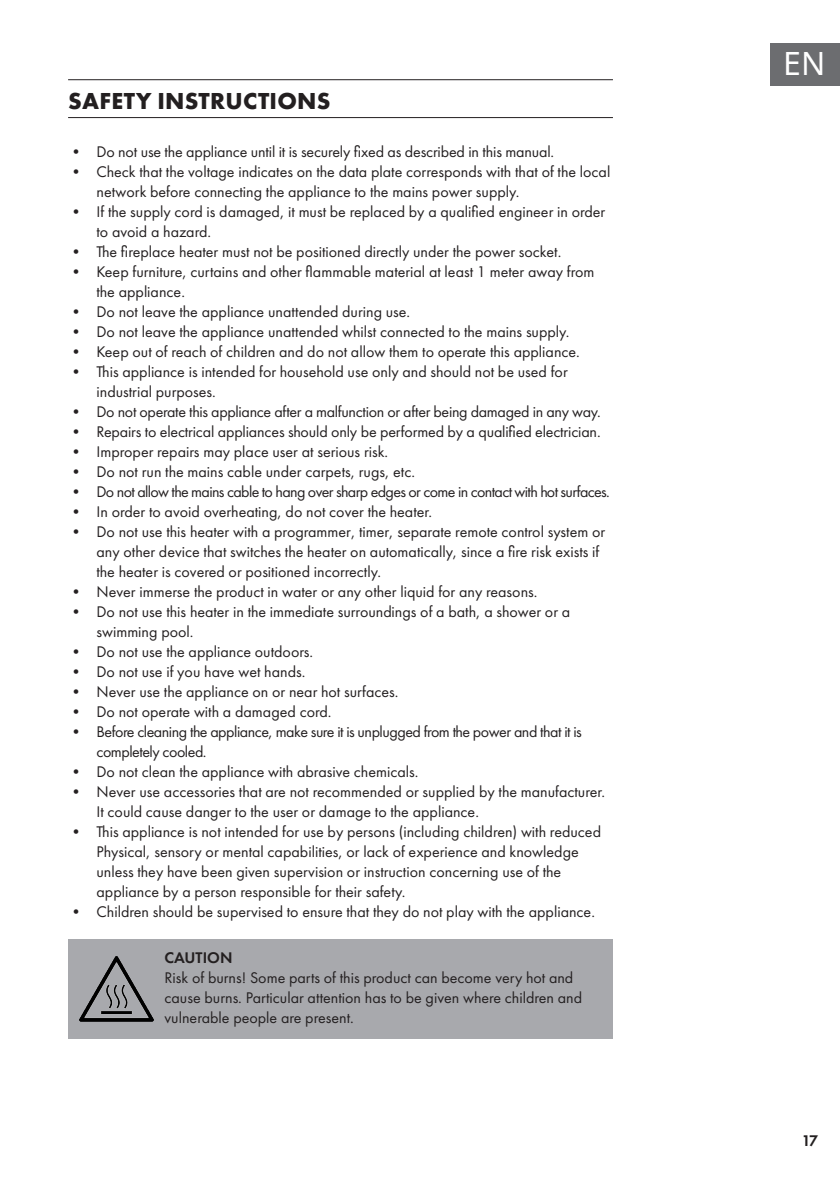
<style>
.page{position:relative;width:840px;height:1191px;background:#fff}
.page>*{position:absolute;margin:0;border:0;box-sizing:border-box;transform-origin:0 0}
.t1{font:32px "Noto Sans";color:#fff}
.t2{font:700 24px "Futura PTW08";letter-spacing:.01em;color:#231f20}
.t3{font:16px/20px "Futura PTW08";color:#231f20}
.t4{font:16px/20px "Futura PTW08";letter-spacing:-.03em;color:#231f20}
.t5{font:16px "Futura PTW08";letter-spacing:-.04em;color:#231f20}
.t6{font:16px "Futura PTW08";letter-spacing:-.02em;color:#231f20}
.t7{font:600 16px "Futura PTW08";color:#231f20}
</style>
<div class="page">
<div style="left:770px;top:43px;width:69px;height:42px;background:#6c6d70"></div>
<hr style="left:68px;top:79px;width:544px;height:1px;background:#231f20">
<hr style="left:68px;top:117px;width:544px;height:1px;background:#231f20">
<div style="left:68px;top:939px;width:544px;height:99px;background:#a8a9ad"></div>
<img style="left:79px;top:956px;width:74px;height:65px">
<h2 class="t2" style="left:68px;top:85px;width:264px">SAFETY INSTRUCTIONS</h2>
<p class="t3" style="left:68px;top:141px;width:487px">• Do not use the appliance until it is securely fixed as described in this manual.</p>
<p class="t3" style="left:96px;top:161px;width:515px;text-indent:-28px">• Check that the voltage indicates on the data plate corresponds with that of the local network before connecting the appliance to the mains power supply.</p>
<p class="t3" style="left:96px;top:201px;width:510px;text-indent:-28px">• If the supply cord is damaged, it must be replaced by a qualified engineer in order to avoid a hazard.</p>
<p class="t3" style="left:68px;top:241px;width:494px">• The fireplace heater must not be positioned directly under the power socket.</p>
<p class="t3" style="left:96px;top:261px;width:499px;text-indent:-28px">• Keep furniture, curtains and other flammable material at least 1 meter away from the appliance.</p>
<p class="t3" style="left:68px;top:301px;width:343px">• Do not leave the appliance unattended during use.</p>
<p class="t3" style="left:68px;top:321px;width:502px">• Do not leave the appliance unattended whilst connected to the mains supply.</p>
<p class="t3" style="left:68px;top:341px;width:513px">• Keep out of reach of children and do not allow them to operate this appliance.</p>
<p class="t3" style="left:96px;top:361px;width:472px;text-indent:-28px">• This appliance is intended for household use only and should not be used for industrial purposes.</p>
<p class="t6" style="left:68px;top:402px;width:534px">• Do not operate this appliance after a malfunction or after being damaged in any way.</p>
<p class="t3" style="left:68px;top:421px;width:533px">• Repairs to electrical appliances should only be performed by a qualified electrician.</p>
<p class="t3" style="left:68px;top:441px;width:321px">• Improper repairs may place user at serious risk.</p>
<p class="t3" style="left:68px;top:461px;width:348px">• Do not run the mains cable under carpets, rugs, etc.</p>
<p class="t5" style="left:68px;top:482px;width:543px">• Do not allow the mains cable to hang over sharp edges or come in contact with hot surfaces.</p>
<p class="t3" style="left:68px;top:501px;width:365px">• In order to avoid overheating, do not cover the heater.</p>
<p class="t3" style="left:96px;top:521px;width:510px;text-indent:-28px">• Do not use this heater with a programmer, timer, separate remote control system or any other device that switches the heater on automatically, since a fire risk exists if the heater is covered or positioned incorrectly.</p>
<p class="t3" style="left:68px;top:581px;width:470px">• Never immerse the product in water or any other liquid for any reasons.</p>
<p class="t3" style="left:96px;top:601px;width:475px;text-indent:-28px">• Do not use this heater in the immediate surroundings of a bath, a shower or a swimming pool.</p>
<p class="t3" style="left:68px;top:641px;width:246px">• Do not use the appliance outdoors.</p>
<p class="t3" style="left:68px;top:661px;width:239px">• Do not use if you have wet hands.</p>
<p class="t3" style="left:68px;top:681px;width:332px">• Never use the appliance on or near hot surfaces.</p>
<p class="t3" style="left:68px;top:701px;width:265px">• Do not operate with a damaged cord.</p>
<p class="t4" style="left:96px;top:721px;width:486px;text-indent:-28px">• Before cleaning the appliance, make sure it is unplugged from the power and that it is completely cooled.</p>
<p class="t3" style="left:68px;top:761px;width:351px">• Do not clean the appliance with abrasive chemicals.</p>
<p class="t3" style="left:96px;top:781px;width:510px;text-indent:-28px">• Never use accessories that are not recommended or supplied by the manufacturer.<br>It could cause danger to the user or damage to the appliance.</p>
<p class="t3" style="left:96px;top:821px;width:506px;text-indent:-28px">• This appliance is not intended for use by persons (including children) with reduced Physical, sensory or mental capabilities, or lack of experience and knowledge unless they have been given supervision or instruction concerning use of the appliance by a person responsible for their safety.</p>
<p class="t3" style="left:68px;top:901px;width:528px">• Children should be supervised to ensure that they do not play with the appliance.</p>
<p class="t7" style="left:164px;top:947px;width:69px">CAUTION</p>
<p class="t3" style="left:164px;top:967px;width:419px">Risk of burns! Some parts of this product can become very hot and cause burns. Particular attention has to be given where children and vulnerable people are present.</p>
<h1 class="t1" style="left:782px;top:42px;width:44px">EN</h1>
<p class="t7" style="left:801px;top:1130px;width:18px">17</p>
</div>
